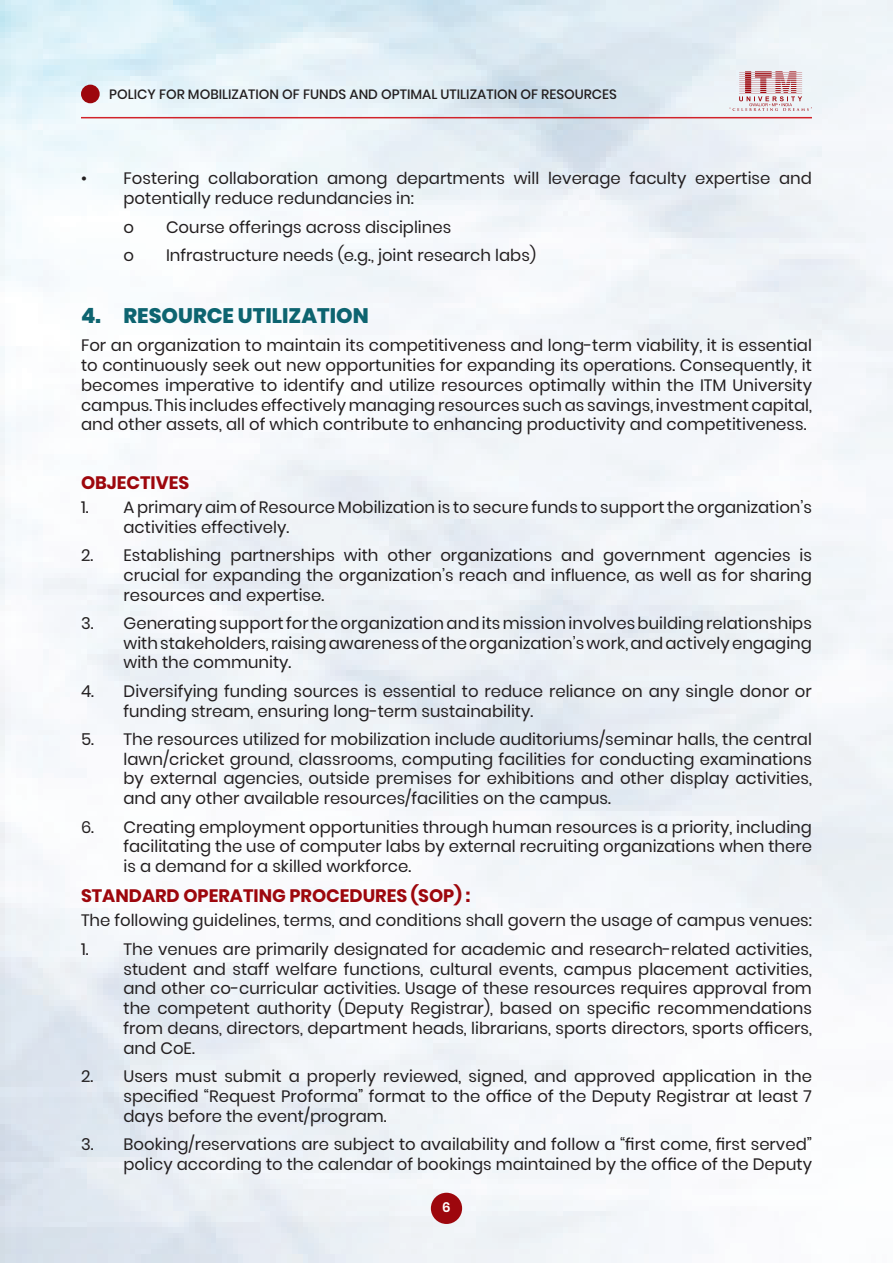
<style>
.page{position:relative;width:893px;height:1263px;background:#fff}
.page>*{position:absolute;margin:0;border:0;box-sizing:border-box;transform-origin:0 0}
.t1{font:800 21px "Poppins";color:#0d6470}
.t2{font:700 18px "Poppins";color:#9d070d}
.t3{font:16.5px/19.8px "Poppins";color:#231f20;text-align:justify}
.t4{font:500 13.5px "Poppins";color:#231f20}
.t5{font:600 13.5px "Poppins";color:#fff}
</style>
<div class="page">
<img style="left:0;top:0;width:893px;height:1263px">
<hr style="left:81px;top:117px;width:731px;height:1px;background:#d1232a">
<svg style="left:729px;top:71px;width:83px;height:40px;background:#dcc3c7"></svg>
<div style="left:431px;top:1193px;width:31px;height:31px;background:#9d070d;border-radius:50%"></div>
<div style="left:81px;top:85px;width:19px;height:18px;background:#9d070d;border-radius:50%"></div>
<p class="t4" style="left:109px;top:86px;width:509px">POLICY FOR MOBILIZATION OF FUNDS AND OPTIMAL UTILIZATION OF RESOURCES</p>
<p class="t3" style="left:124px;top:169px;width:690px;text-indent:-43px">• Fostering collaboration among departments will leverage faculty expertise and potentially reduce redundancies in:</p>
<p class="t3" style="left:124px;top:217px;width:12px">o</p>
<p class="t3" style="left:166px;top:217px;width:287px">Course offerings across disciplines</p>
<p class="t3" style="left:124px;top:245px;width:12px">o</p>
<p class="t3" style="left:166px;top:245px;width:372px">Infrastructure needs (e.g., joint research labs)</p>
<p class="t1" style="left:81px;top:303px;width:289px">4. RESOURCE UTILIZATION</p>
<p class="t3" style="left:81px;top:336px;width:732px">For an organization to maintain its competitiveness and long-term viability, it is essential to continuously seek out new opportunities for expanding its operations. Consequently, it becomes imperative to identify and utilize resources optimally within the ITM University campus. This includes effectively managing resources such as savings, investment capital, and other assets, all of which contribute to enhancing productivity and competitiveness.</p>
<p class="t2" style="left:81px;top:472px;width:110px">OBJECTIVES</p>
<p class="t3" style="left:124px;top:497px;width:690px;text-indent:-43px">1. A primary aim of Resource Mobilization is to secure funds to support the organization’s activities effectively.</p>
<p class="t3" style="left:124px;top:545px;width:690px;text-indent:-43px">2. Establishing partnerships with other organizations and government agencies is crucial for expanding the organization’s reach and influence, as well as for sharing resources and expertise.</p>
<p class="t3" style="left:124px;top:613px;width:690px;text-indent:-43px">3. Generating support for the organization and its mission involves building relationships with stakeholders, raising awareness of the organization’s work, and actively engaging with the community.</p>
<p class="t3" style="left:124px;top:681px;width:690px;text-indent:-43px">4. Diversifying funding sources is essential to reduce reliance on any single donor or funding stream, ensuring long-term sustainability.</p>
<p class="t3" style="left:124px;top:729px;width:690px;text-indent:-43px">5. The resources utilized for mobilization include auditoriums/seminar halls, the central lawn/cricket ground, classrooms, computing facilities for conducting examinations by external agencies, outside premises for exhibitions and other display activities, and any other available resources/facilities on the campus.</p>
<p class="t3" style="left:124px;top:817px;width:690px;text-indent:-43px">6. Creating employment opportunities through human resources is a priority, including facilitating the use of computer labs by external recruiting organizations when there is a demand for a skilled workforce.</p>
<p class="t2" style="left:81px;top:885px;width:391px">STANDARD OPERATING PROCEDURES (SOP) :</p>
<p class="t3" style="left:81px;top:911px;width:732px">The following guidelines, terms, and conditions shall govern the usage of campus venues:</p>
<p class="t3" style="left:124px;top:939px;width:690px;text-indent:-43px">1. The venues are primarily designated for academic and research-related activities, student and staff welfare functions, cultural events, campus placement activities, and other co-curricular activities. Usage of these resources requires approval from the competent authority (Deputy Registrar), based on specific recommendations from deans, directors, department heads, librarians, sports directors, sports officers, and CoE.</p>
<p class="t3" style="left:124px;top:1066px;width:690px;text-indent:-43px">2. Users must submit a properly reviewed, signed, and approved application in the specified “Request Proforma” format to the office of the Deputy Registrar at least 7 days before the event/program.</p>
<p class="t3" style="left:81px;top:1134px;width:732px;text-align:right">3. Booking/reservations are subject to availability and follow a “first come, first served” policy according to the calendar of bookings maintained by the office of the Deputy</p>
<p class="t5" style="left:442px;top:1199px;width:10px">6</p>
</div>
